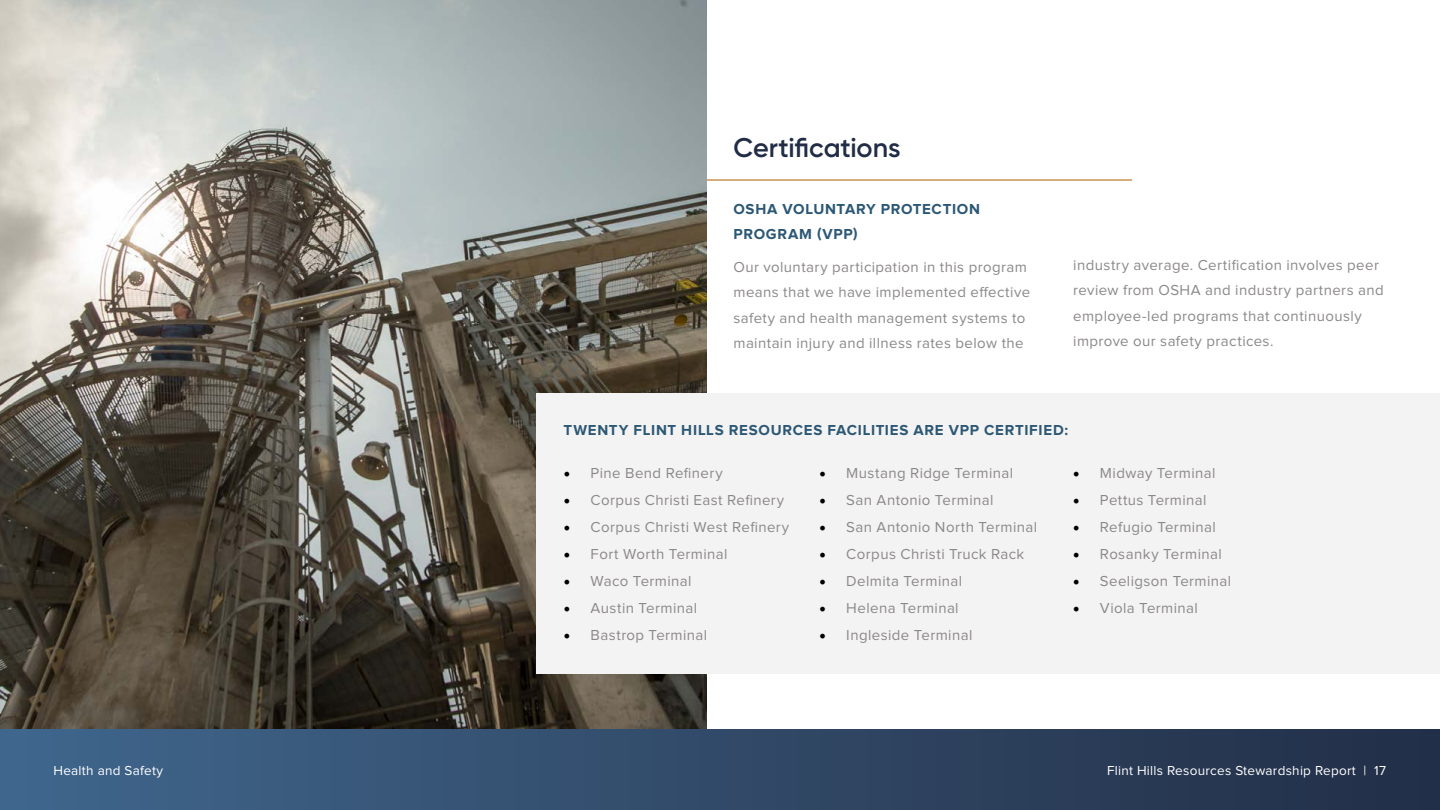
<style>
.page{position:relative;width:1440px;height:810px;background:#fff}
.page>*{position:absolute;margin:0;border:0;box-sizing:border-box;transform-origin:0 0}
.t1{font:600 27px "Gilroy";letter-spacing:-.005em;color:#212d46}
.t2{font:15px/25.5px "Proxima Nova";letter-spacing:.025em;color:#8b8888}
.t3{font:700 15px/25.5px "Proxima Nova";letter-spacing:.05em;color:#2c5875}
.t4{font:13.5px "Proxima Nova";letter-spacing:.02em;color:#fff}
.s1{font-family:"Minion Pro";font-size:18px;color:#000}
</style>
<div class="page">
<div style="left:0;top:729px;width:1440px;height:81px;background:linear-gradient(to right,#40668c,#232e46)"></div>
<img style="left:0;top:0;width:706px;height:729px">
<hr style="left:706px;top:179px;width:426px;height:2px;background:#c69453">
<div style="left:536px;top:393px;width:904px;height:281px;background:#f4f3f3"></div>
<p class="t4" style="left:53px;top:764px;width:111px">Health and Safety</p>
<h1 class="t1" style="left:733px;top:130px;width:169px">Certifications</h1>
<p class="t3" style="left:733px;top:197px;width:248px">OSHA VOLUNTARY PROTECTION<br>PROGRAM (VPP)</p>
<p class="t2" style="left:733px;top:254px;width:298px">Our voluntary participation in this program means that we have implemented effective safety and health management systems to maintain injury and illness rates below the</p>
<p class="t2" style="left:1073px;top:253px;width:312px">industry average. Certification involves peer review from OSHA and industry partners and employee-led programs that continuously improve our safety practices.</p>
<p class="t3" style="left:563px;top:418px;width:506px">TWENTY FLINT HILLS RESOURCES FACILITIES ARE VPP CERTIFIED:</p>
<p class="t2" style="left:563px;top:461px;width:161px"><span class="s1">•</span> Pine Bend Refinery</p>
<p class="t2" style="left:563px;top:488px;width:222px"><span class="s1">•</span> Corpus Christi East Refinery</p>
<p class="t2" style="left:563px;top:515px;width:227px"><span class="s1">•</span> Corpus Christi West Refinery</p>
<p class="t2" style="left:563px;top:542px;width:165px"><span class="s1">•</span> Fort Worth Terminal</p>
<p class="t2" style="left:563px;top:569px;width:129px"><span class="s1">•</span> Waco Terminal</p>
<p class="t2" style="left:563px;top:596px;width:135px"><span class="s1">•</span> Austin Terminal</p>
<p class="t2" style="left:563px;top:623px;width:145px"><span class="s1">•</span> Bastrop Terminal</p>
<p class="t2" style="left:819px;top:461px;width:195px"><span class="s1">•</span> Mustang Ridge Terminal</p>
<p class="t2" style="left:819px;top:488px;width:176px"><span class="s1">•</span> San Antonio Terminal</p>
<p class="t2" style="left:819px;top:515px;width:219px"><span class="s1">•</span> San Antonio North Terminal</p>
<p class="t2" style="left:819px;top:542px;width:207px"><span class="s1">•</span> Corpus Christi Truck Rack</p>
<p class="t2" style="left:819px;top:569px;width:144px"><span class="s1">•</span> Delmita Terminal</p>
<p class="t2" style="left:819px;top:596px;width:141px"><span class="s1">•</span> Helena Terminal</p>
<p class="t2" style="left:819px;top:623px;width:155px"><span class="s1">•</span> Ingleside Terminal</p>
<p class="t2" style="left:1073px;top:461px;width:144px"><span class="s1">•</span> Midway Terminal</p>
<p class="t2" style="left:1073px;top:488px;width:135px"><span class="s1">•</span> Pettus Terminal</p>
<p class="t2" style="left:1073px;top:515px;width:144px"><span class="s1">•</span> Refugio Terminal</p>
<p class="t2" style="left:1073px;top:542px;width:150px"><span class="s1">•</span> Rosanky Terminal</p>
<p class="t2" style="left:1073px;top:569px;width:160px"><span class="s1">•</span> Seeligson Terminal</p>
<p class="t2" style="left:1073px;top:596px;width:126px"><span class="s1">•</span> Viola Terminal</p>
<p class="t4" style="left:1107px;top:764px;width:280px">Flint Hills Resources Stewardship Report | 17</p>
</div>
